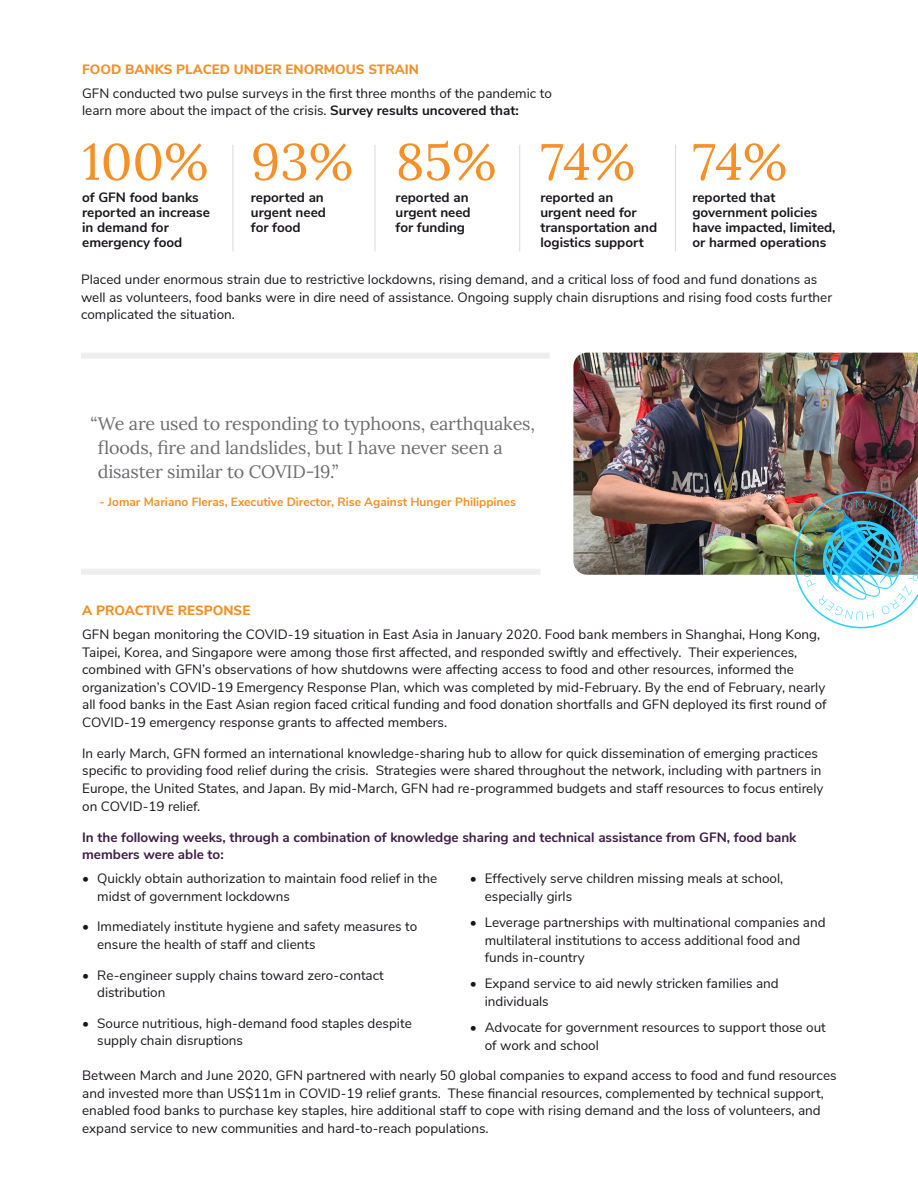
<style>
.page{position:relative;width:918px;height:1188px;background:#fff}
.page>*{position:absolute;margin:0;border:0;box-sizing:border-box;transform-origin:0 0}
.t1{font:51px "Lora";color:#f58f26}
.t2{font:18px/24px "Lora";letter-spacing:-.01em;color:#6c6d70}
.t3{font:13.5px/17.5px "Nunito Sans";color:#1b161e}
.t4{font:700 13.5px/15px "Nunito Sans";color:#1b161e}
.t5{font:700 13.5px/17.5px "Nunito Sans";color:#3f1d47}
.t6{font:800 13.5px "Nunito Sans";color:#f58f26}
.t7{font:700 12px "Nunito Sans";color:#f58f26}
.s1{font-weight:700}
</style>
<div class="page">
<img style="left:573px;top:353px;width:345px;height:222px">
<hr style="left:232px;top:145px;width:1px;height:106px;background:#dcdddf">
<hr style="left:374px;top:145px;width:2px;height:106px;background:#dcdddf">
<hr style="left:519px;top:145px;width:1px;height:106px;background:#dcdddf">
<hr style="left:675px;top:145px;width:1px;height:106px;background:#dcdddf">
<div style="left:81px;top:353px;width:469px;height:6px;background:#eeeeef"></div>
<div style="left:81px;top:569px;width:459px;height:6px;background:#eeeeef"></div>
<img style="left:788px;top:486px;width:130px;height:143px">
<p class="t6" style="left:82px;top:59px;width:338px">FOOD BANKS PLACED UNDER ENORMOUS STRAIN</p>
<p class="t3" style="left:82px;top:84px;width:471px">GFN conducted two pulse surveys in the first three months of the pandemic to learn more about the impact of the crisis. <span class="s1">Survey results uncovered that:</span></p>
<p class="t1" style="left:82px;top:123px;width:128px">100%</p>
<p class="t4" style="left:82px;top:189px;width:129px">of GFN food banks reported an increase in demand for emergency food</p>
<p class="t1" style="left:251px;top:123px;width:104px">93%</p>
<p class="t4" style="left:251px;top:189px;width:77px">reported an urgent need for food</p>
<p class="t1" style="left:396px;top:123px;width:102px">85%</p>
<p class="t4" style="left:396px;top:189px;width:77px">reported an urgent need for funding</p>
<p class="t1" style="left:540px;top:123px;width:96px">74%</p>
<p class="t4" style="left:540px;top:189px;width:118px">reported an urgent need for transportation and logistics support</p>
<p class="t1" style="left:692px;top:123px;width:96px">74%</p>
<p class="t4" style="left:692px;top:189px;width:145px">reported that government policies have impacted, limited, or harmed operations</p>
<p class="t3" style="left:81px;top:270px;width:753px">Placed under enormous strain due to restrictive lockdowns, rising demand, and a critical loss of food and fund donations as well as volunteers, food banks were in dire need of assistance. Ongoing supply chain disruptions and rising food costs further complicated the situation.</p>
<p class="t2" style="left:98px;top:410px;width:439px;text-indent:-7px">“We are used to responding to typhoons, earthquakes, floods, fire and landslides, but I have never seen a disaster similar to COVID-19.”</p>
<p class="t7" style="left:99px;top:493px;width:418px">- Jomar Mariano Fleras, Executive Director, Rise Against Hunger Philippines</p>
<p class="t6" style="left:82px;top:600px;width:170px">A PROACTIVE RESPONSE</p>
<p class="t3" style="left:82px;top:625px;width:746px">GFN began monitoring the COVID-19 situation in East Asia in January 2020. Food bank members in Shanghai, Hong Kong, Taipei, Korea, and Singapore were among those first affected, and responded swiftly and effectively. Their experiences, combined with GFN’s observations of how shutdowns were affecting access to food and other resources, informed the organization’s COVID-19 Emergency Response Plan, which was completed by mid-February. By the end of February, nearly all food banks in the East Asian region faced critical funding and food donation shortfalls and GFN deployed its first round of COVID-19 emergency response grants to affected members.</p>
<p class="t3" style="left:82px;top:744px;width:743px">In early March, GFN formed an international knowledge-sharing hub to allow for quick dissemination of emerging practices specific to providing food relief during the crisis. Strategies were shared throughout the network, including with partners in Europe, the United States, and Japan. By mid-March, GFN had re-programmed budgets and staff resources to focus entirely on COVID-19 relief.</p>
<p class="t5" style="left:82px;top:827px;width:716px">In the following weeks, through a combination of knowledge sharing and technical assistance from GFN, food bank members were able to:</p>
<p class="t3" style="left:97px;top:869px;width:342px;text-indent:-15px">• Quickly obtain authorization to maintain food relief in the midst of government lockdowns</p>
<p class="t3" style="left:97px;top:917px;width:322px;text-indent:-15px">• Immediately institute hygiene and safety measures to ensure the health of staff and clients</p>
<p class="t3" style="left:97px;top:965px;width:288px;text-indent:-15px">• Re-engineer supply chains toward zero-contact distribution</p>
<p class="t3" style="left:97px;top:1013px;width:316px;text-indent:-15px">• Source nutritious, high-demand food staples despite supply chain disruptions</p>
<p class="t3" style="left:485px;top:869px;width:300px;text-indent:-15px">• Effectively serve children missing meals at school, especially girls</p>
<p class="t3" style="left:485px;top:913px;width:342px;text-indent:-15px">• Leverage partnerships with multinational companies and multilateral institutions to access additional food and funds in-country</p>
<p class="t3" style="left:485px;top:974px;width:296px;text-indent:-15px">• Expand service to aid newly stricken families and individuals</p>
<p class="t3" style="left:485px;top:1018px;width:343px;text-indent:-15px">• Advocate for government resources to support those out of work and school</p>
<p class="t3" style="left:82px;top:1066px;width:756px">Between March and June 2020, GFN partnered with nearly 50 global companies to expand access to food and fund resources and invested more than US$11m in COVID-19 relief grants. These financial resources, complemented by technical support, enabled food banks to purchase key staples, hire additional staff to cope with rising demand and the loss of volunteers, and expand service to new communities and hard-to-reach populations.</p>
</div>
